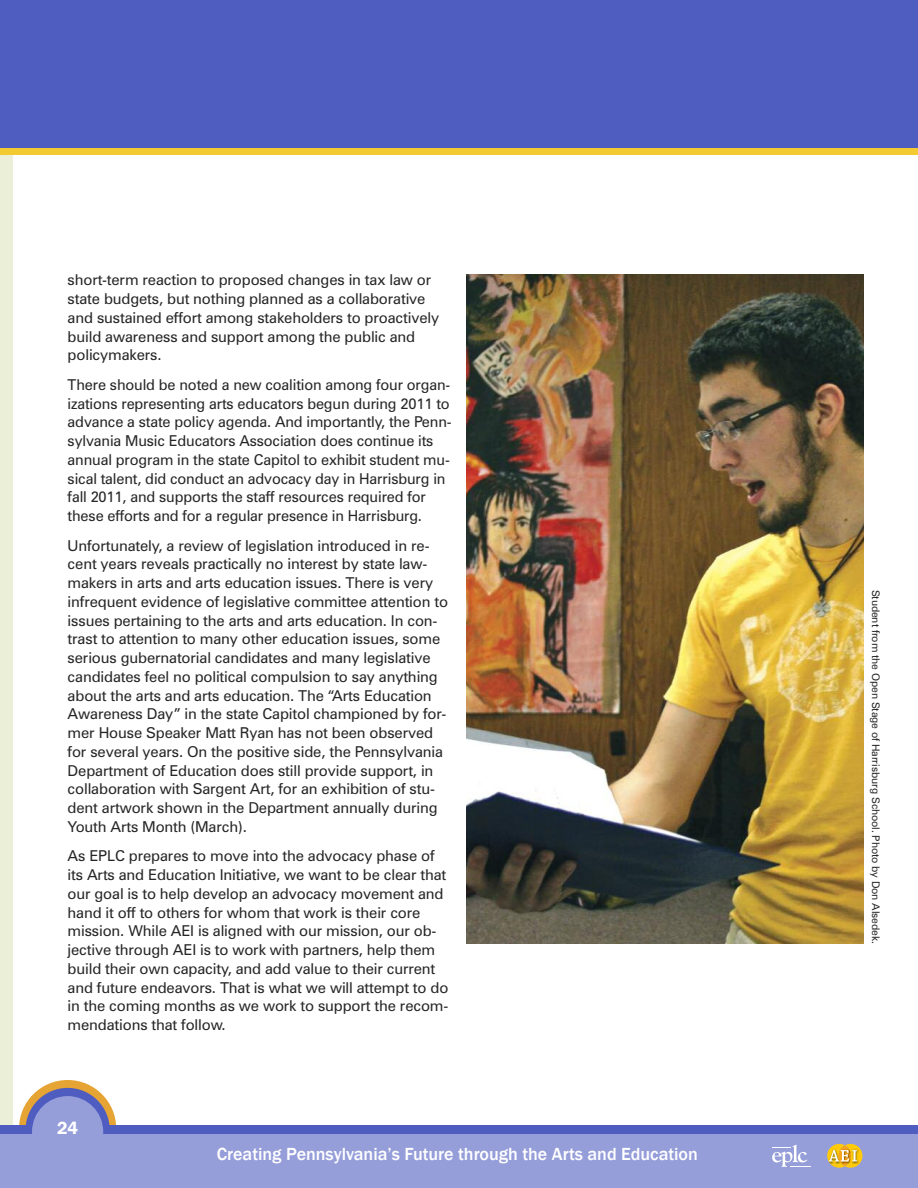
<style>
.page{position:relative;width:918px;height:1188px;background:#fff}
.page>*{position:absolute;margin:0;border:0;box-sizing:border-box;transform-origin:0 0}
.t1{font:500 18px "Franklin Gothic";color:#fff}
.t2{font:600 18px "Franklin Gothic";color:#fff}
.t3{font:15px/18.8px "Zurich BT";letter-spacing:-.01em;color:#272627}
.t4{font:10.5px "Zurich BT";letter-spacing:-.01em;color:#272627}
</style>
<div class="page">
<img style="left:466px;top:274px;width:398px;height:669px">
<div style="left:0;top:0;width:14px;height:1188px;background:#ebefd8"></div>
<div style="left:19px;top:1080px;width:97px;height:97px;background:#e6a434;border-radius:50%"></div>
<div style="left:0;top:1125px;width:918px;height:63px;background:#4f5dc0"></div>
<div style="left:26px;top:1088px;width:84px;height:84px;background:#4f5dc0;border-radius:50%"></div>
<div style="left:0;top:1134px;width:918px;height:54px;background:#969eda"></div>
<div style="left:32px;top:1096px;width:71px;height:71px;background:#969eda;border-radius:50%"></div>
<div style="left:0;top:0;width:918px;height:148px;background:#4f5dc0"></div>
<div style="left:0;top:148px;width:918px;height:7px;background:#f3ca32"></div>
<svg style="left:772px;top:1145px;width:39px;height:22px"></svg>
<svg style="left:827px;top:1144px;width:35px;height:24px"></svg>
<p class="t3" style="left:68px;top:272px;width:373px">short-term reaction to proposed changes in tax law or state budgets, but nothing planned as a collaborative and sustained effort among stakeholders to proactively build awareness and support among the public and policymakers.</p>
<p class="t3" style="left:68px;top:376px;width:386px">There should be noted a new coalition among four organ&shy;izations representing arts educators begun during 2011 to advance a state policy agenda. And importantly, the Penn&shy;sylvania Music Educators Association does continue its annual program in the state Capitol to exhibit student mu&shy;sical talent, did conduct an advocacy day in Harrisburg in fall 2011, and supports the staff resources required for these efforts and for a regular presence in Harrisburg.</p>
<p class="t3" style="left:68px;top:537px;width:382px">Unfortunately, a review of legislation introduced in re&shy;cent years reveals practically no interest by state law&shy;makers in arts and arts education issues. There is very infrequent evidence of legislative committee attention to issues pertaining to the arts and arts education. In con&shy;trast to attention to many other education issues, some serious gubernatorial candidates and many legislative candidates feel no political compulsion to say anything about the arts and arts education. The “Arts Education Awareness Day” in the state Capitol championed by for&shy;mer House Speaker Matt Ryan has not been observed for several years. On the positive side, the Pennsylvania Department of Education does still provide support, in collaboration with Sargent Art, for an exhibition of stu&shy;dent artwork shown in the Department annually during Youth Arts Month (March).</p>
<p class="t3" style="left:68px;top:848px;width:382px">As EPLC prepares to move into the advocacy phase of its Arts and Education Initiative, we want to be clear that our goal is to help develop an advocacy movement and hand it off to others for whom that work is their core mission. While AEI is aligned with our mission, our ob&shy;jective through AEI is to work with partners, help them build their own capacity, and add value to their current and future endeavors. That is what we will attempt to do in the coming months as we work to support the recom&shy;mendations that follow.</p>
<p class="t2" style="left:57px;top:1118px;width:22px">24</p>
<p class="t1" style="left:217px;top:1143px;width:483px">Creating Pennsylvania’s Future through the Arts and Education</p>
<p class="t4" style="left:880px;top:590px;width:356px;rotate:90deg">Student from the Open Stage of Harrisburg School. Photo by Don Alsedek.</p>
</div>
